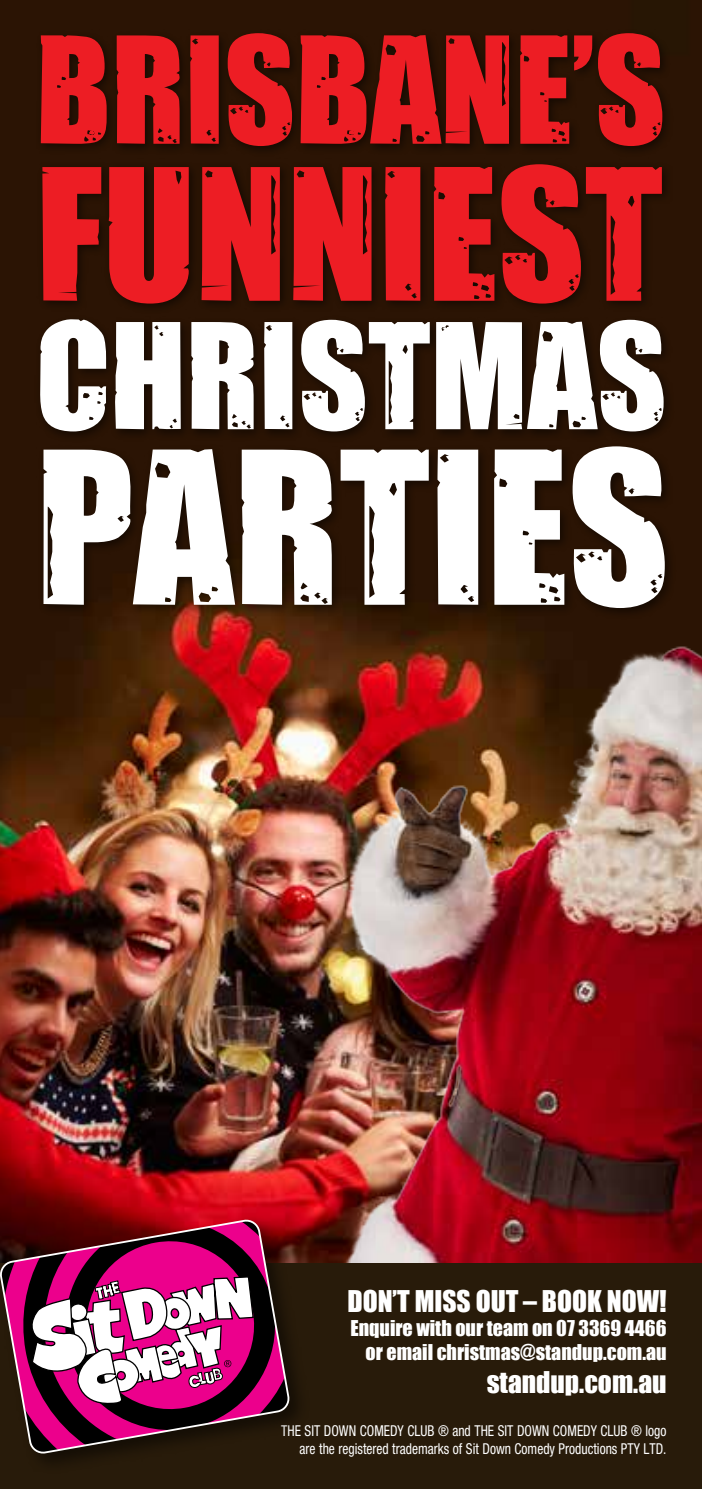
<style>
.page{position:relative;width:702px;height:1489px;background:#fff}
.page>*{position:absolute;margin:0;border:0;box-sizing:border-box;transform-origin:0 0}
.t1{font:196.25px "Impacted";color:#fff}
.t2{font:169px "Impacted";color:#ed1d24}
.t3{font:137px "Impacted";color:#ed1d24}
.t4{font:135.5px "Impacted";color:#fff}
.t5{font:27.5px "Impact";color:#fff}
.t6{font:20px/24px "Impact";color:#fff;text-align:right}
.t7{font:condensed 15px/18px "Helvetica Neue";color:#fff;text-align:right;scale:.9 1}
</style>
<div class="page">
<div style="left:0;top:1261px;width:702px;height:227px;background:#281b0a"></div>
<img style="left:0;top:0;width:702px;height:1261px">
<div style="left:34px;top:29px;width:642px;height:590px;background:#000;opacity:.5"></div>
<div style="left:0;top:1214px;width:310px;height:260px;background:#000;opacity:.5"></div>
<svg style="left:0;top:1219px;width:289px;height:234px;background:#8b3861"></svg>
<img style="left:321px;top:620px;width:381px;height:641px">
<h3 class="t3" style="left:35px;top:-16px;width:631px">BRISBANE’S</h3>
<h2 class="t2" style="left:35px;top:103px;width:629px">FUNNIEST</h2>
<h3 class="t4" style="left:35px;top:271px;width:632px">CHRISTMAS</h3>
<h1 class="t1" style="left:35px;top:375px;width:635px">PARTIES</h1>
<h3 class="t5" style="left:347px;top:1279px;width:320px">DON’T MISS OUT – BOOK NOW!</h3>
<h3 class="t6" style="left:350px;top:1315px;width:318px">Enquire with our team on 07 3369 4466 or email christmas@standup.com.au</h3>
<h3 class="t5" style="left:486px;top:1360px;width:181px">standup.com.au</h3>
<p class="t7" style="left:281px;top:1420px;width:429px">THE SIT DOWN COMEDY CLUB ® and THE SIT DOWN COMEDY CLUB ® logo are the registered trademarks of Sit Down Comedy Productions PTY LTD.</p>
</div>
